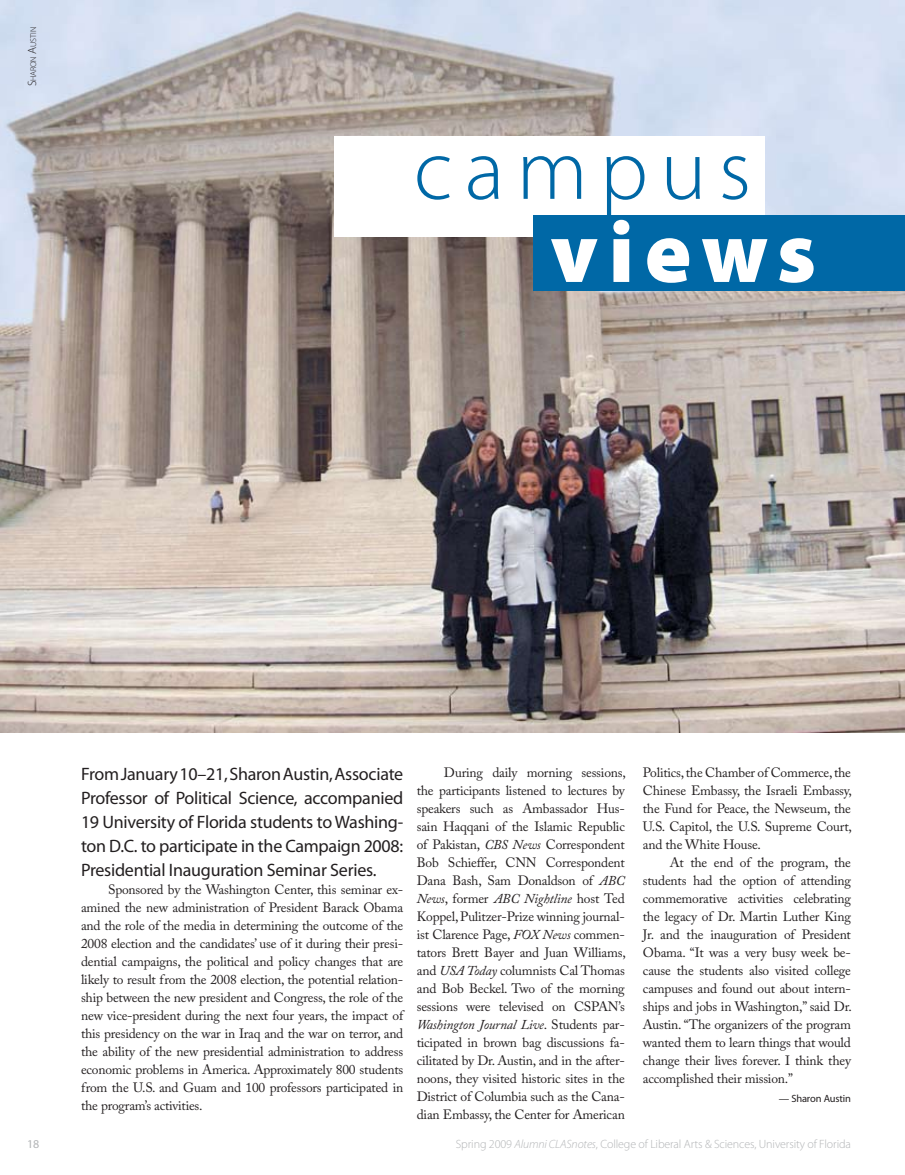
<style>
.page{position:relative;width:905px;height:1175px;background:#fff}
.page>*{position:absolute;margin:0;border:0;box-sizing:border-box;transform-origin:0 0}
.t1{font:300 87px "Myriad Pro";color:#0068a6}
.t2{font:900 87px "Myriad Pro";color:#fff}
.t3{font:18px/24px "Myriad Pro";letter-spacing:-.015em;color:#231f20;text-align:justify}
.t4{font:13.5px/18px "Adobe Caslon Pro";letter-spacing:-.015em;color:#231f20;text-align:justify}
.t5{font:300 12px "Myriad Pro";letter-spacing:-.01em;color:#b2b4b6}
.t6{font:12px "Myriad Pro";color:#b2b4b6}
.t7{font:10.5px "Myriad Pro";color:#231f20}
.t8{font:300 8.4px "Myriad Pro";letter-spacing:-.015em;color:#231f20}
.s1{font-size:12px}
.s2{font-style:italic}
</style>
<div class="page">
<img style="left:0;top:0;width:904px;height:732px">
<div style="left:334px;top:136px;width:430px;height:101px;background:#fff"></div>
<div style="left:534px;top:216px;width:370px;height:75px;background:#0068a6"></div>
<p class="t8" style="left:29px;top:86px;width:61px;rotate:-90deg"><span class="s1">S</span>haron <span class="s1">A</span>ustin</p>
<h1 class="t1" style="left:414px;top:122px;width:339px">campus</h1>
<h1 class="t2" style="left:550px;top:203px;width:267px">views</h1>
<h2 class="t3" style="left:81px;top:762px;width:324px">From January 10–21, Sharon Austin, Associate Professor of Political Science, accompanied 19 University of Florida students to Washing&shy;ton D.C. to participate in the Campaign 2008:<br>Presidential I nauguration Seminar Series.</h2>
<p class="t4" style="left:81px;top:880px;width:324px;text-indent:27px">Sponsored by the Washington Center, this seminar ex&shy;amined the new administration of President Barack Obama and the role of the media in determining the outcome of the 2008 election and the candidates’ use of it during their presi&shy;dential campaigns, the political and policy changes that are likely to result from the 2008 election, the potential relation&shy;ship between the new president and Congress, the role of the new vice-president during the next four years, the impact of this presidency on the war in Iraq and the war on terror, and the ability of the new presidential administration to address economic problems in America. Approximately 800 students from the U.S. and Guam and 100 professors participated in the program’s activities.</p>
<p class="t4" style="left:417px;top:763px;width:210px;text-indent:27px">During daily morning sessions, the participants listened to lectures by speakers such as Ambassador Hus&shy;sain Haqqani of the Islamic Republic of Pakistan, <span class="s2">CBS News</span> Correspondent Bob Schieffer, CNN Correspondent Dana Bash, Sam Donaldson of <span class="s2">ABC News</span>, former <span class="s2">ABC Nightline</span> host Ted Koppel, Pulitzer-Prize winning journal&shy;ist Clarence Page, <span class="s2">FOX News</span> commen&shy;tators Brett Bayer and Juan Williams, and <span class="s2">USA Today</span> columnists Cal Thomas and Bob Beckel. Two of the morning sessions were televised on CSPAN’s <span class="s2">Washington Journal Live</span>. Students par&shy;ticipated in brown bag discussions fa&shy;cilitated by Dr. Austin, and in the after&shy;noons, they visited historic sites in the District of Columbia such as the Cana&shy;dian Embassy, the Center for American</p>
<p class="t4" style="left:643px;top:763px;width:210px">Politics, the Chamber of Commerce, the Chinese Embassy, the Israeli Embassy, the Fund for Peace, the Newseum, the U.S. Capitol, the U.S. Supreme Court, and the White House.</p>
<p class="t4" style="left:643px;top:853px;width:210px;text-indent:27px">At the end of the program, the students had the option of attending commemorative activities celebrating the legacy of Dr. Martin Luther King Jr. and the inauguration of President Obama. “It was a very busy week be&shy;cause the students also visited college campuses and found out about intern&shy;ships and jobs in Washington,” said Dr.<br>Austin. “The organizers of the program wanted them to learn things that would change their lives forever. I think they accomplished their mission.”</p>
<p class="t7" style="left:778px;top:1093px;width:74px">— Sharon Austin</p>
<p class="t6" style="left:27px;top:1137px;width:14px">18</p>
<p class="t5" style="left:456px;top:1137px;width:396px">Spring 2009 <span class="s2">Alumni CLASnotes</span>, College of Liberal Arts &amp; Sciences, University of Florida</p>
</div>
